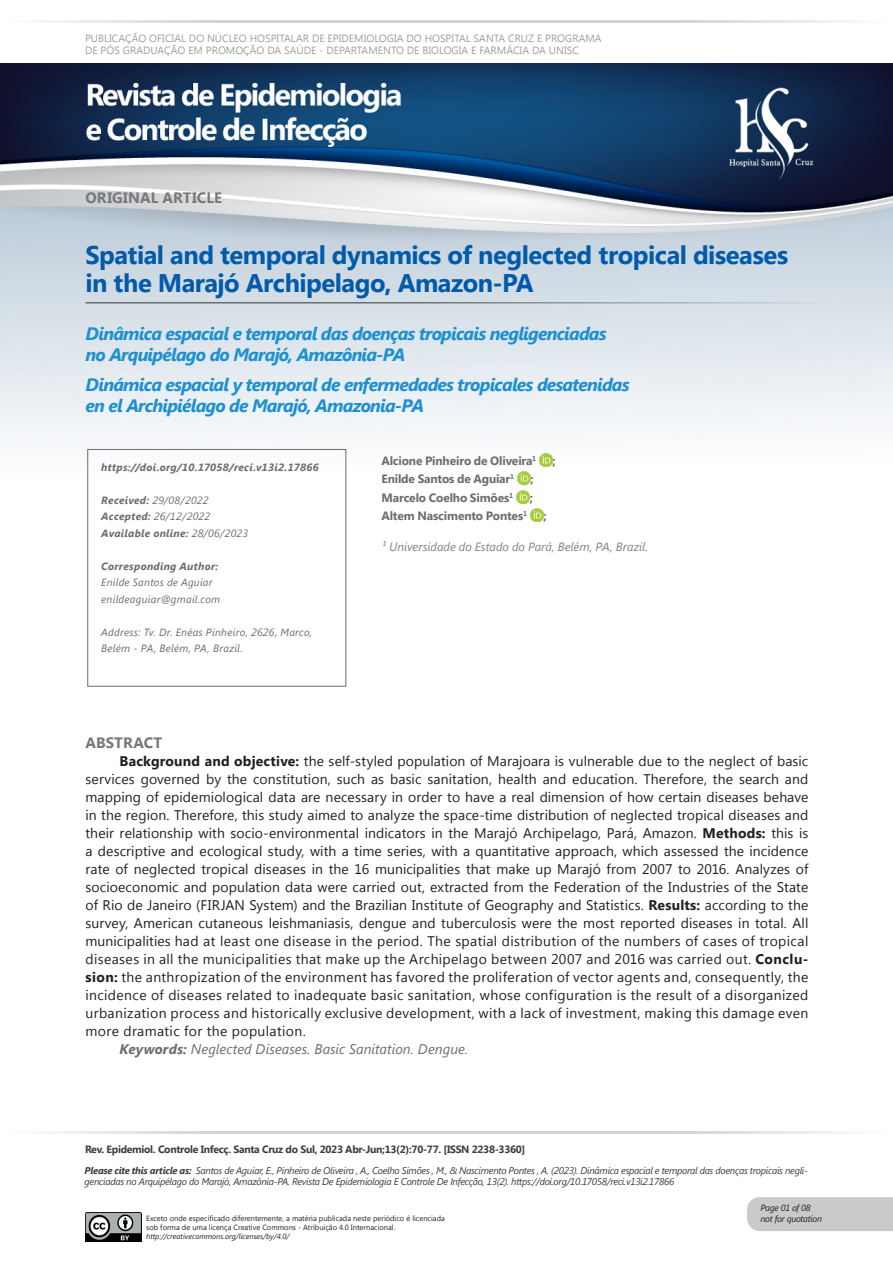
<style>
.page{position:relative;width:893px;height:1263px;background:#fff}
.page>*{position:absolute;margin:0;border:0;box-sizing:border-box;transform-origin:0 0}
.TÍTULOS{font:700 25.5px/27.6px "Segoe UI";letter-spacing:-.02em;color:#015aaa}
.títulos_textos{font:italic 700 18px "Segoe UI";letter-spacing:-.045em;color:#1d90d0}
.SESSAO{font:700 15px "Segoe UI";letter-spacing:.01em;color:#76787b}
.texto_ok{font:700 15px "Segoe UI";letter-spacing:.005em;color:#76787b}
.texto_ok-2{font:13.95px/18px "Segoe UI";letter-spacing:.025em;color:#231f20;text-align:justify}
.texto_ok-3{font:italic 13.95px "Segoe UI";letter-spacing:.005em;color:#6c6d70}
.Nome_médico{font:700 12px "Segoe UI";letter-spacing:-.015em;color:#6c6d70}
.Titulação_médicos_ok{font:italic 12px "Segoe UI";color:#808285}
.t1{font:10.5px/12.6px "Segoe UI";color:#9d9fa2}
.texto_ok-4{font:italic 10.5px/16.5px "Segoe UI";letter-spacing:.025em;color:#6c6d70}
.texto_ok-5{font:italic 700 10.5px "Segoe UI";letter-spacing:.025em;color:#6c6d70}
.t2{font:700 10.5px "Segoe UI";letter-spacing:-.03em;color:#3e3e3f}
.t3{font:italic 9.75px/11.7px "Segoe UI";letter-spacing:-.03em;color:#3e3e3f}
.t4{font:italic 9px "Segoe UI";letter-spacing:-.03em;color:#231f20}
.t5{font:7.5px/9px "Segoe UI";color:#231f20}
.t6{font:italic 7.5px "Segoe UI";color:#231f20}
.s1{font-weight:700}
.s2{font-weight:400}
</style>
<div class="page">
<img style="left:0;top:64px;width:893px;height:456px">
<hr style="left:0;top:20px;width:446px;height:2px;background:#d1d2d4">
<hr style="left:446px;top:20px;width:447px;height:2px;background:#d1d2d4">
<img style="left:85px;top:1213px;width:57px;height:29px">
<hr style="left:0;top:1131px;width:446px;height:3px;background:#d1d2d4">
<hr style="left:446px;top:1131px;width:446px;height:3px;background:#d1d2d4">
<div style="left:747px;top:1197px;width:146px;height:34px;background:#c9cacc"></div>
<hr style="left:86px;top:302px;width:751px;height:1px;background:#6c6d70">
<div style="left:88px;top:449px;width:258px;height:237px;border:1px solid #6c6d70"></div>
<img style="left:539px;top:453px;width:14px;height:14px">
<img style="left:517px;top:471px;width:14px;height:14px">
<img style="left:516px;top:490px;width:14px;height:13px">
<img style="left:530px;top:508px;width:14px;height:14px">
<p class="t1" style="left:85px;top:31px;width:518px">PUBLICAÇÃO OFICIAL DO NÚCLEO HOSPITALAR DE EPIDEMIOLOGIA DO HOSPITAL SANTA CRUZ E PROGRAMA<br>DE PÓS GRADUAÇÃO EM PROMOÇÃO DA SAÚDE - DEPARTAMENTO DE BIOLOGIA E FARMÁCIA DA UNISC</p>
<p class="SESSAO" style="left:86px;top:187px;width:138px">ORIGINAL ARTICLE</p>
<p class="TÍTULOS" style="left:86px;top:240px;width:704px">Spatial and temporal dynamics of neglected tropical diseases in the Marajó Archipelago, Amazon-PA</p>
<p class="títulos_textos" style="left:86px;top:321px;width:523px">Dinâmica espacial e temporal das doenças tropicais negligenciadas</p>
<p class="títulos_textos" style="left:86px;top:342px;width:321px">no Arquipélago do Marajó, Amazônia-PA</p>
<p class="títulos_textos" style="left:86px;top:372px;width:546px">Dinámica espacial y temporal de enfermedades tropicales desatenidas</p>
<p class="títulos_textos" style="left:86px;top:393px;width:340px">en el Archipiélago de Marajó, Amazonia-PA</p>
<p class="texto_ok-5" style="left:101px;top:460px;width:219px">https://doi.org/10.17058/reci.v13i2.17866</p>
<p class="texto_ok-4" style="left:101px;top:491px;width:109px"><span class="s1">Received:</span> 29/08/2022</p>
<p class="texto_ok-4" style="left:101px;top:508px;width:110px"><span class="s1">Accepted:</span> 26/12/2022</p>
<p class="texto_ok-5" style="left:101px;top:526px;width:148px">Available online: <span class="s2">28/06/2023</span></p>
<p class="texto_ok-5" style="left:101px;top:559px;width:119px">Corresponding Author:</p>
<p class="texto_ok-4" style="left:101px;top:574px;width:113px">Enilde Santos de Aguiar</p>
<p class="texto_ok-4" style="left:101px;top:590px;width:121px">enildeaguiar@gmail.com</p>
<p class="texto_ok-4" style="left:101px;top:623px;width:213px">Address: Tv. Dr. Enéas Pinheiro, 2626, Marco,<br>Belém - PA, Belém, PA, Brazil.</p>
<p class="Nome_médico" style="left:381px;top:452px;width:156px">Alcione Pinheiro de Oliveira<sup>1</sup></p>
<p class="Nome_médico" style="left:553px;top:452px;width:5px">;</p>
<p class="Nome_médico" style="left:381px;top:471px;width:134px">Enilde Santos de Aguiar<sup>1</sup></p>
<p class="Nome_médico" style="left:531px;top:471px;width:5px">;</p>
<p class="Nome_médico" style="left:381px;top:489px;width:133px">Marcelo Coelho Simões<sup>1</sup></p>
<p class="Nome_médico" style="left:530px;top:489px;width:5px">;</p>
<p class="Nome_médico" style="left:381px;top:507px;width:147px">Altem Nascimento Pontes<sup>1</sup></p>
<p class="Nome_médico" style="left:544px;top:507px;width:5px">;</p>
<p class="Titulação_médicos_ok" style="left:381px;top:538px;width:268px">¹ Universidade do Estado do Pará, Belém, PA, Brazil.</p>
<p class="texto_ok" style="left:86px;top:731px;width:78px">ABSTRACT</p>
<p class="texto_ok-2" style="left:86px;top:751px;width:724px;text-indent:34px"><span class="s1">Background and objective:</span> the self-styled population of Marajoara is vulnerable due to the neglect of basic services governed by the constitution, such as basic sanitation, health and education. Therefore, the search and mapping of epidemiological data are necessary in order to have a real dimension of how certain diseases behave in the region. Therefore, this study aimed to analyze the space-time distribution of neglected tropical diseases and their relationship with socio-environmental indicators in the Marajó Archipelago, Pará, Amazon. <span class="s1">Methods:</span> this is a descriptive and ecological study, with a time series, with a quantitative approach, which assessed the incidence rate of neglected tropical diseases in the 16 municipalities that make up Marajó from 2007 to 2016. Analyzes of socioeconomic and population data were carried out, extracted from the Federation of the Industries of the State of Rio de Janeiro (FIRJAN System) and the Brazilian Institute of Geography and Statistics. <span class="s1">Results:</span> according to the survey, American cutaneous leishmaniasis, dengue and tuberculosis were the most reported diseases in total. All municipalities had at least one disease in the period. The spatial distribution of the numbers of cases of tropical diseases in all the municipalities that make up the Archipelago between 2007 and 2016 was carried out. <span class="s1">Conclu&shy;sion:</span> the anthropization of the environment has favored the proliferation of vector agents and, consequently, the incidence of diseases related to inadequate basic sanitation, whose configuration is the result of a disorganized urbanization process and historically exclusive development, with a lack of investment, making this damage even more dramatic for the population.</p>
<p class="texto_ok-3" style="left:120px;top:1039px;width:350px"><span class="s1">Keywords:</span> Neglected Diseases. Basic Sanitation. Dengue.</p>
<p class="t2" style="left:85px;top:1141px;width:442px">Rev. Epidemiol. Controle Infecç. Santa Cruz do Sul, 2023 Abr-Jun;13(2):70-77. [ISSN 2238-3360]</p>
<p class="t3" style="left:85px;top:1164px;width:725px"><span class="s1">Please cite this article as:</span> Santos de Aguiar, E., Pinheiro de Oliveira , A., Coelho Simões , M., &amp; Nascimento Pontes , A. (2023). Dinâmica espacial e temporal das doenças tropicais negli&shy;genciadas no Arquipélago do Marajó, Amazônia-PA. Revista De Epidemiologia E Controle De Infecção, 13(2). https://doi.org/10.17058/reci.v13i2.17866</p>
<p class="t5" style="left:146px;top:1213px;width:300px">Exceto onde especificado diferentemente, a matéria publicada neste periódico é licenciada sob forma de uma licença Creative Commons - Atribuição 4.0 Internacional.</p>
<p class="t6" style="left:146px;top:1231px;width:145px">http://creativecommons.org/licenses/by/4.0/</p>
<p class="t4" style="left:760px;top:1201px;width:52px">Page 01 of 08</p>
<p class="t4" style="left:760px;top:1212px;width:63px">not for quotation</p>
</div>
